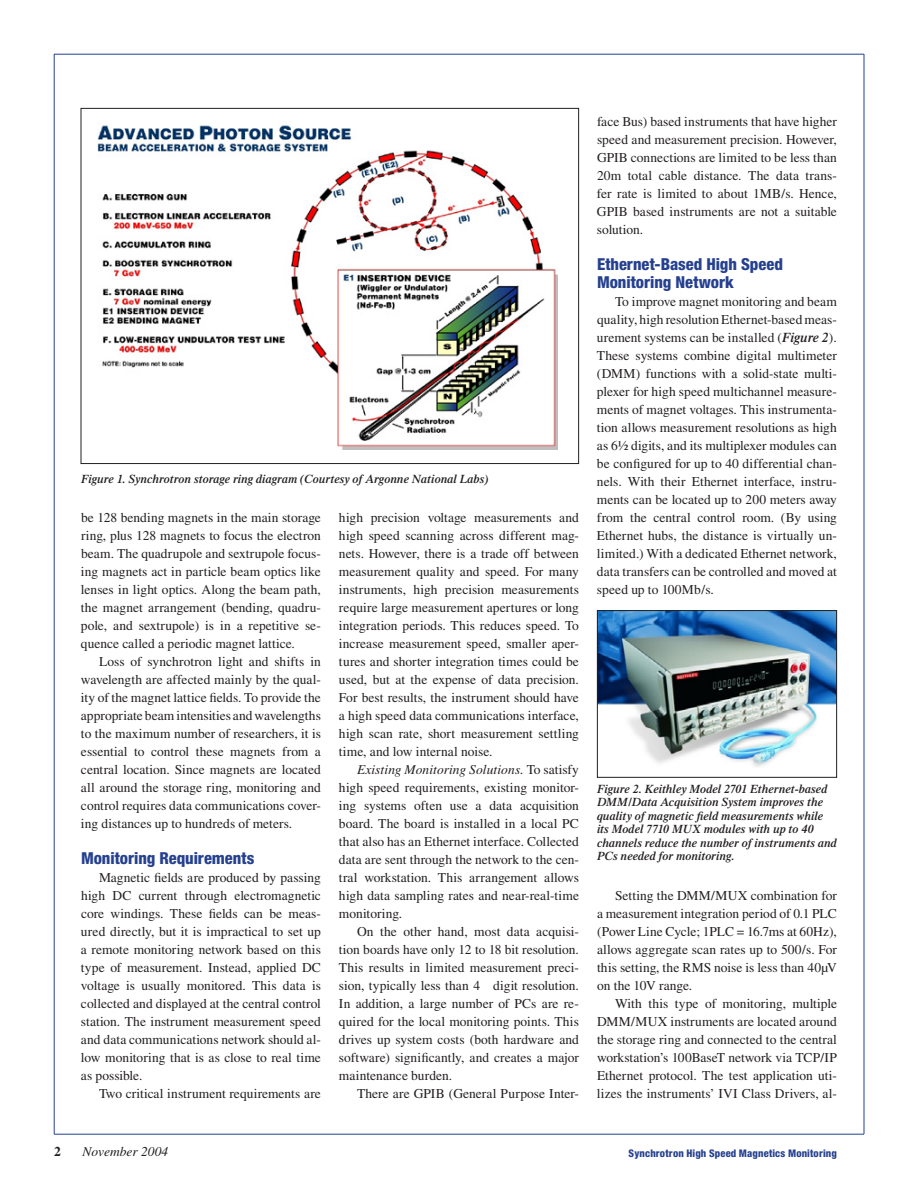
<style>
.page{position:relative;width:918px;height:1188px;background:#fff}
.page>*{position:absolute;margin:0;border:0;box-sizing:border-box;transform-origin:0 0}
.t1{font:800 condensed 16.5px/18px "Helvetica Neue";color:#25408f}
.t2{font:13.5px/18px "Times";color:#231f20;text-align:justify}
.t3{font:italic 13.5px "Times";color:#231f20}
.t4{font:700 13.5px "Times";color:#231f20}
.t5{font:italic 600 12px/13.5px "Times";color:#231f20}
.t6{font:800 condensed 10.5px "Helvetica Neue";letter-spacing:.015em;color:#25408f}
.s1{font-style:italic}
.s2{font-weight:600;font-style:italic}
</style>
<div class="page">
<hr style="left:54px;top:54px;width:810px;height:1px;background:#25408f">
<hr style="left:54px;top:54px;width:1px;height:1080px;background:#25408f">
<hr style="left:864px;top:54px;width:1px;height:1080px;background:#25408f">
<hr style="left:54px;top:1134px;width:810px;height:1px;background:#25408f">
<img style="left:599px;top:612px;width:236px;height:155px">
<div style="left:597px;top:610px;width:240px;height:168px;border:1px solid #231f20"></div>
<img style="left:98px;top:125px;width:460px;height:325px">
<p class="t5" style="left:81px;top:472px;width:409px">Figure 1. Synchrotron storage ring diagram (Courtesy of Argonne National Labs)</p>
<p class="t2" style="left:81px;top:508px;width:242px">be 128 bending magnets in the main storage ring, plus 128 magnets to focus the electron beam. The quadrupole and sextrupole focus&shy;ing magnets act in particle beam optics like lenses in light optics. Along the beam path, the magnet arrangement (bending, quadru&shy;pole, and sextrupole) is in a repetitive se&shy;quence called a periodic magnet lattice.</p>
<p class="t2" style="left:81px;top:652px;width:242px;text-indent:18px">Loss of synchrotron light and shifts in wavelength are affected mainly by the qual&shy;ity of the magnet lattice fields. To provide the appropriate beam intensities and wavelengths to the maximum number of researchers, it is essential to control these magnets from a central location. Since magnets are located all around the storage ring, monitoring and control requires data communications cover&shy;ing distances up to hundreds of meters.</p>
<p class="t1" style="left:81px;top:849px;width:175px">Monitoring Requirements</p>
<p class="t2" style="left:81px;top:868px;width:242px;text-indent:18px">Magnetic fields are produced by passing high DC current through electromagnetic core windings. These fields can be meas&shy;ured directly, but it is impractical to set up a remote monitoring network based on this type of measurement. Instead, applied DC voltage is usually monitored. This data is collected and displayed at the central control station. The instrument measurement speed and data communications network should al&shy;low monitoring that is as close to real time as possible.</p>
<p class="t2" style="left:99px;top:1084px;width:223px">Two critical instrument requirements are</p>
<p class="t2" style="left:339px;top:508px;width:242px">high precision voltage measurements and high speed scanning across different mag&shy;nets. However, there is a trade off between measurement quality and speed. For many instruments, high precision measurements require large measurement apertures or long integration periods. This reduces speed. To increase measurement speed, smaller aper&shy;tures and shorter integration times could be used, but at the expense of data precision.<br>For best results, the instrument should have a high speed data communications interface, high scan rate, short measurement settling time, and low internal noise.</p>
<p class="t2" style="left:339px;top:760px;width:242px;text-indent:18px"><span class="s1">Existing Monitoring Solutions.</span> To satisfy high speed requirements, existing monitor&shy;ing systems often use a data acquisition board. The board is installed in a local PC that also has an Ethernet interface. Collected data are sent through the network to the cen&shy;tral workstation. This arrangement allows high data sampling rates and near-real-time monitoring.</p>
<p class="t2" style="left:339px;top:922px;width:242px;text-indent:18px">On the other hand, most data acquisi&shy;tion boards have only 12 to 18 bit resolution.<br>This results in limited measurement preci&shy;sion, typically less than 4 digit resolution.<br>In addition, a large number of PCs are re&shy;quired for the local monitoring points. This drives up system costs (both hardware and software) significantly, and creates a major maintenance burden.</p>
<p class="t2" style="left:357px;top:1084px;width:224px">There are GPIB (General Purpose Inter-</p>
<p class="t2" style="left:597px;top:112px;width:242px">face Bus) based instruments that have higher speed and measurement precision. However, GPIB connections are limited to be less than 20m total cable distance. The data trans&shy;fer rate is limited to about 1MB/s. Hence, GPIB based instruments are not a suitable solution.</p>
<p class="t1" style="left:597px;top:255px;width:187px">Ethernet-Based High Speed<br>Monitoring Network</p>
<p class="t2" style="left:597px;top:292px;width:242px;text-indent:18px">To improve magnet monitoring and beam quality, high resolution Ethernet-based meas&shy;urement systems can be installed (<span class="s2">Figure 2</span>).<br>These systems combine digital multimeter (DMM) functions with a solid-state multi&shy;plexer for high speed multichannel measure&shy;ments of magnet voltages. This instrumenta&shy;tion allows measurement resolutions as high as 6½ digits, and its multiplexer modules can be configured for up to 40 differential chan&shy;nels. With their Ethernet interface, instru&shy;ments can be located up to 200 meters away from the central control room. (By using Ethernet hubs, the distance is virtually un&shy;limited.) With a dedicated Ethernet network, data transfers can be controlled and moved at speed up to 100Mb/s.</p>
<p class="t5" style="left:597px;top:782px;width:241px">Figure 2. Keithley Model 2701 Ethernet-based DMM/Data Acquisition System improves the quality of magnetic field measurements while its Model 7710 MUX modules with up to 40 channels reduce the number of instruments and PCs needed for monitoring.</p>
<p class="t2" style="left:597px;top:886px;width:242px;text-indent:18px">Setting the DMM/MUX combination for a measurement integration period of 0.1 PLC (Power Line Cycle; 1PLC = 16.7ms at 60Hz), allows aggregate scan rates up to 500/s. For this setting, the RMS noise is less than 40µV on the 10V range.</p>
<p class="t2" style="left:597px;top:994px;width:242px;text-indent:18px">With this type of monitoring, multiple DMM/MUX instruments are located around the storage ring and connected to the central workstation’s 100BaseT network via TCP/IP Ethernet protocol. The test application uti&shy;lizes the instruments’ IVI Class Drivers, al-</p>
<p class="t4" style="left:54px;top:1144px;width:8px">2</p>
<p class="t3" style="left:82px;top:1144px;width:87px">November 2004</p>
<p class="t6" style="left:629px;top:1147px;width:210px">Synchrotron High Speed Magnetics Monitoring</p>
</div>
